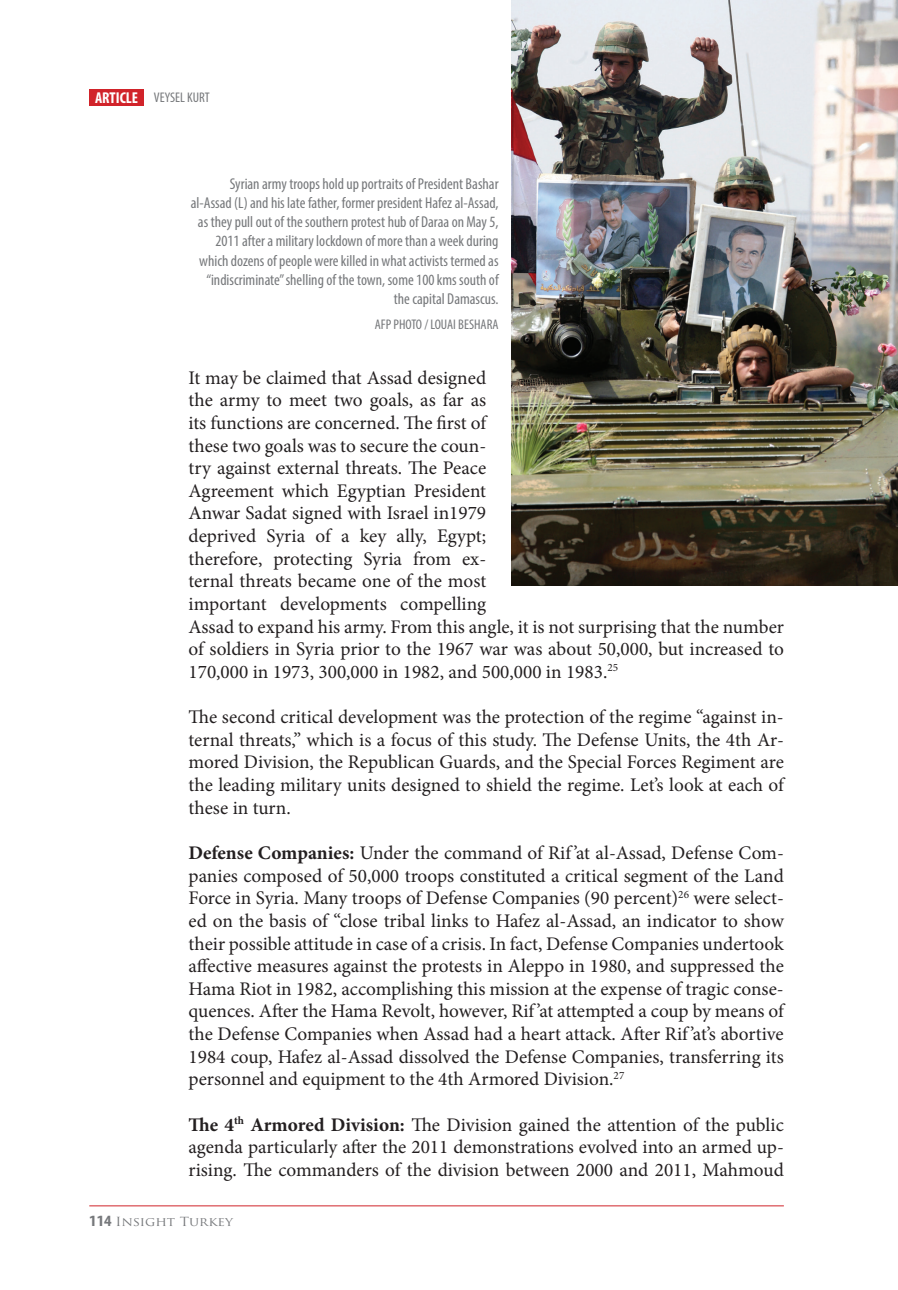
<style>
.page{position:relative;width:898px;height:1290px;background:#fff}
.page>*{position:absolute;margin:0;border:0;box-sizing:border-box;transform-origin:0 0}
.t1{font:19.25px/22.6px "Minion Pro";color:#231f20;text-align:justify}
.t2{font:condensed 15.75px/19.2px "Myriad Pro";color:#76787b;text-align:right}
.t3{font:condensed 14px "Myriad Pro";color:#76787b}
.t4{font:12.25px "Trajan Pro";color:#76787b;scale:1.11 1}
.s1{font-weight:700;font-size:15.75px;color:#fff}
.s2{font-weight:700}
.s3{font-family:"Myriad Pro";font-weight:700;font-stretch:condensed;font-size:15.75px}
</style>
<div class="page">
<hr style="left:89px;top:1205px;width:695px;height:1px;background:#d1232a">
<div style="left:89px;top:89px;width:55px;height:17px;background:#d1232a"></div>
<img style="left:511px;top:0;width:387px;height:585px">
<p class="t3" style="left:95px;top:89px;width:116px"><span class="s1">ARTICLE</span> VEYSEL KURT</p>
<p class="t2" style="left:191px;top:174px;width:309px">Syrian army troops hold up portraits of President Bashar al-Assad (L) and his late father, former president Hafez al-Assad, as they pull out of the southern protest hub of Daraa on May 5, 2011 after a military lockdown of more than a week during which dozens of people were killed in what activists termed as “indiscriminate” shelling of the town, some 100 kms south of the capital Damascus.</p>
<p class="t3" style="left:375px;top:316px;width:125px">AFP PHOTO / LOUAI BESHARA</p>
<p class="t1" style="left:189px;top:366px;width:597px;text-align:left">It may be claimed that Assad designed<br>the army to meet two goals, as far as<br>its functions are concerned. The first of<br>these two goals was to secure the coun-<br>try against external threats. The Peace<br>Agreement which Egyptian President<br>Anwar Sadat signed with Israel in1979<br>deprived Syria of a key ally, Egypt;<br>therefore, protecting Syria from ex-<br>ternal threats became one of the most<br>important developments compelling<br>Assad to expand his army. From this angle, it is not surprising that the number of soldiers in Syria prior to the 1967 war was about 50,000, but increased to 170,000 in 1973, 300,000 in 1982, and 500,000 in 1983.<sup>25</sup></p>
<p class="t1" style="left:189px;top:706px;width:597px">The second critical development was the protection of the regime “against in&shy;ternal threats,” which is a focus of this study. The Defense Units, the 4th Ar&shy;mored Division, the Republican Guards, and the Special Forces Regiment are the leading military units designed to shield the regime. Let’s look at each of these in turn.</p>
<p class="t1" style="left:189px;top:841px;width:597px"><span class="s2">Defense Companies:</span> Under the command of Rif ’at al-Assad, Defense Com&shy;panies composed of 50,000 troops constituted a critical segment of the Land Force in Syria. Many troops of Defense Companies (90 percent)<sup>26</sup> were select&shy;ed on the basis of “close tribal links to Hafez al-Assad, an indicator to show their possible attitude in case of a crisis. In fact, Defense Companies undertook affective measures against the protests in Aleppo in 1980, and suppressed the Hama Riot in 1982, accomplishing this mission at the expense of tragic conse&shy;quences. After the Hama Revolt, however, Rif ’at attempted a coup by means of the Defense Companies when Assad had a heart attack. After Rif ’at’s abortive 1984 coup, Hafez al-Assad dissolved the Defense Companies, transferring its personnel and equipment to the 4th Armored Division.<sup>27</sup></p>
<p class="t1" style="left:188px;top:1113px;width:597px"><span class="s2">The 4</span><sup>th</sup> <span class="s2">Armored Division:</span> The Division gained the attention of the public agenda particularly after the 2011 demonstrations evolved into an armed up&shy;rising. The commanders of the division between 2000 and 2011, Mahmoud</p>
<p class="t4" style="left:89px;top:1213px;width:131px"><span class="s3">114</span> Insight Turkey</p>
</div>
